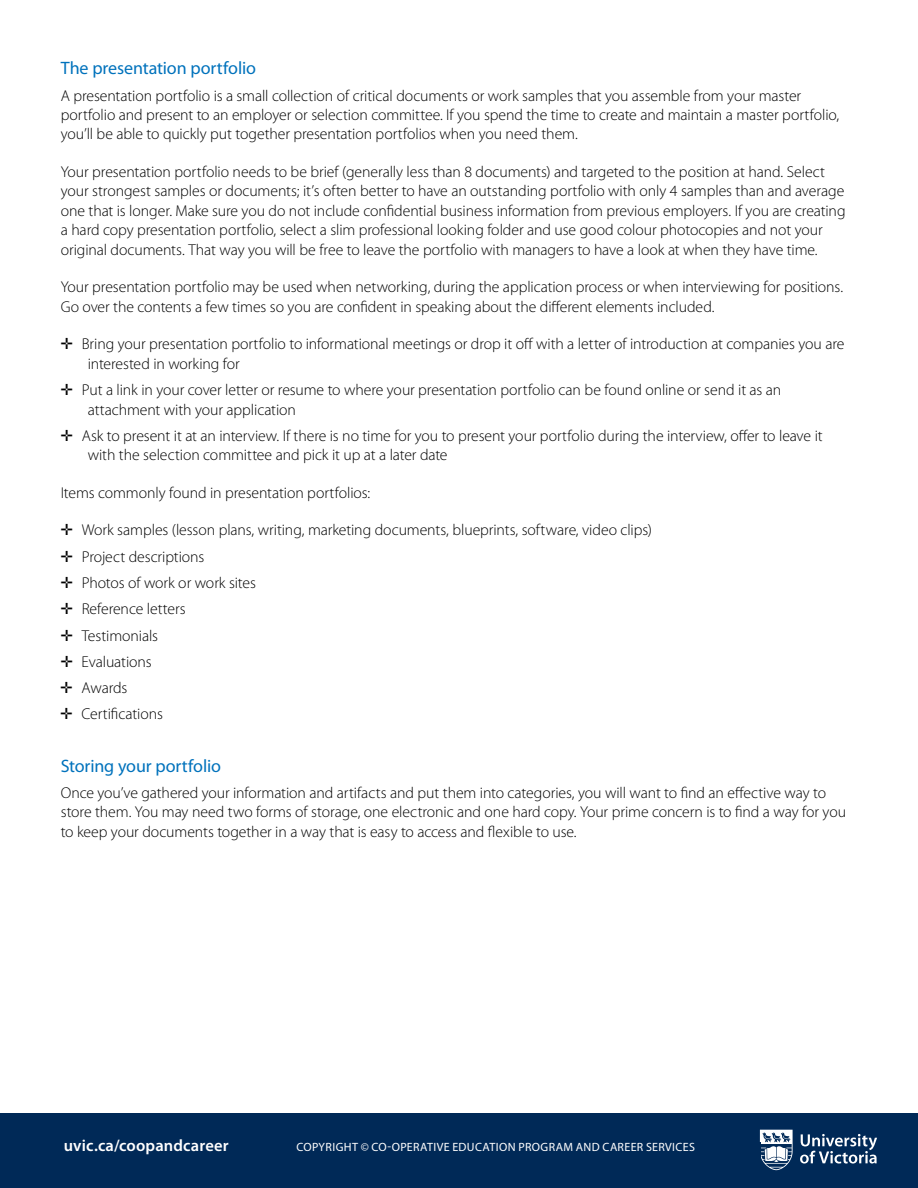
<style>
.page{position:relative;width:918px;height:1188px;background:#fff}
.page>*{position:absolute;margin:0;border:0;box-sizing:border-box;transform-origin:0 0}
.t1{font:18px "Myriad Pro";letter-spacing:-.005em;color:#0072bc}
.t2{font:600 16.5px "Myriad Pro";letter-spacing:.01em;color:#fff}
.t3{font:300 15.75px/19.5px "Myriad Pro";letter-spacing:-.005em;color:#000}
.t4{font:12px "Myriad Pro";letter-spacing:.03em;color:#fff}
</style>
<div class="page">
<div style="left:0;top:1114px;width:918px;height:74px;background:#002957"></div>
<svg style="left:760px;top:1130px;width:33px;height:40px"></svg>
<svg style="left:800px;top:1134px;width:77px;height:30px"></svg>
<p class="t1" style="left:61px;top:57px;width:197px">The presentation portfolio</p>
<p class="t3" style="left:61px;top:85px;width:780px">A presentation portfolio is a small collection of critical documents or work samples that you assemble from your master portfolio and present to an employer or selection committee. If you spend the time to create and maintain a master portfolio, you’ll be able to quickly put together presentation portfolios when you need them.</p>
<p class="t3" style="left:61px;top:162px;width:786px">Your presentation portfolio needs to be brief (generally less than 8 documents) and targeted to the position at hand. Select your strongest samples or documents; it’s often better to have an outstanding portfolio with only 4 samples than and average one that is longer. Make sure you do not include confidential business information from previous employers. If you are creating a hard copy presentation portfolio, select a slim professional looking folder and use good colour photocopies and not your original documents. That way you will be free to leave the portfolio with managers to have a look at when they have time.</p>
<p class="t3" style="left:61px;top:277px;width:784px">Your presentation portfolio may be used when networking, during the application process or when interviewing for positions.<br>Go over the contents a few times so you are confident in speaking about the different elements included.</p>
<p class="t3" style="left:88px;top:334px;width:758px;text-indent:-27px">✛ Bring your presentation portfolio to informational meetings or drop it off with a letter of introduction at companies you are interested in working for</p>
<p class="t3" style="left:88px;top:380px;width:695px;text-indent:-27px">✛ Put a link in your cover letter or resume to where your presentation portfolio can be found online or send it as an attachment with your application</p>
<p class="t3" style="left:88px;top:426px;width:737px;text-indent:-27px">✛ Ask to present it at an interview. If there is no time for you to present your portfolio during the interview, offer to leave it with the selection committee and pick it up at a later date</p>
<p class="t3" style="left:61px;top:483px;width:311px">Items commonly found in presentation portfolios:</p>
<p class="t3" style="left:61px;top:517px;width:593px;line-height:26.2px">✛ Work samples (lesson plans, writing, marketing documents, blueprints, software, video clips) ✛ Project descriptions<br>✛ Photos of work or work sites<br>✛ Reference letters<br>✛ Testimonials<br>✛ Evaluations<br>✛ Awards<br>✛ Certifications</p>
<p class="t1" style="left:61px;top:755px;width:162px">Storing your portfolio</p>
<p class="t3" style="left:61px;top:783px;width:787px">Once you’ve gathered your information and artifacts and put them into categories, you will want to find an effective way to store them. You may need two forms of storage, one electronic and one hard copy. Your prime concern is to find a way for you to keep your documents together in a way that is easy to access and flexible to use.</p>
<p class="t2" style="left:64px;top:1135px;width:166px">uvic.ca/coopandcareer</p>
<p class="t4" style="left:296px;top:1140px;width:400px">COPYRIGHT © CO-OPERATIVE EDUCATION PROGRAM AND CAREER SERVICES</p>
</div>
